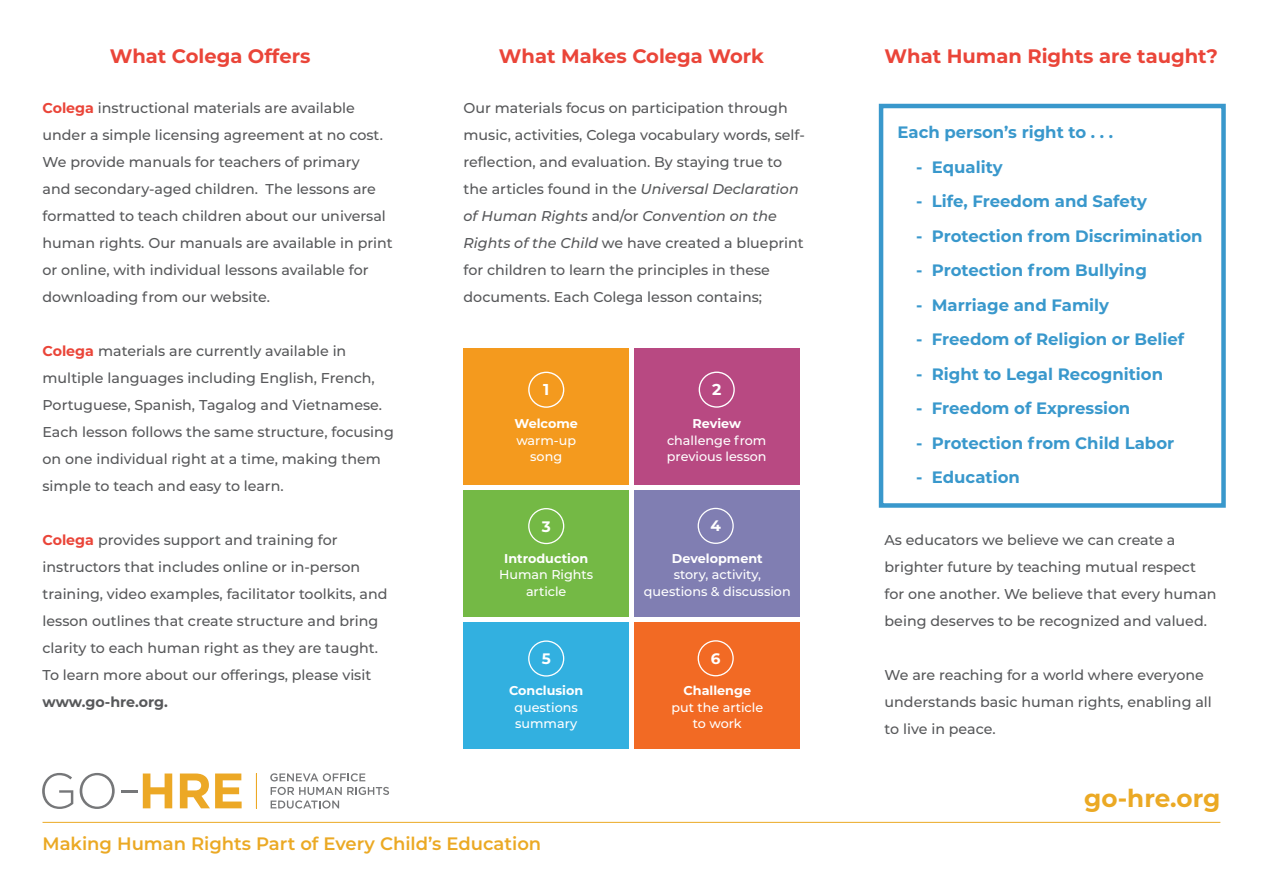
<style>
.page{position:relative;width:1263px;height:893px;background:#fff}
.page>*{position:absolute;margin:0;border:0;box-sizing:border-box;transform-origin:0 0}
.t1{font:700 24.6px "Montserrat";color:#eba924}
.t2{font:700 19.5px "Montserrat";color:#ea4539}
.t3{font:600 18px "Montserrat";color:#eba924}
.t4{font:700 16.5px "Montserrat";color:#3998cc}
.t5{font:700 15.75px "Montserrat Alternates";color:#fff}
.t6{font:700 15.15px "Montserrat Alternates";color:#fff}
.t7{font:500 14.25px/27px "Montserrat";color:#57585a}
.t8{font:700 14.25px "Montserrat";letter-spacing:-.01em;color:#57585a}
.t9{font:500 12.75px/16.5px "Montserrat";color:#fff;text-align:center}
.t10{font:700 12.75px "Montserrat";color:#fff}
.s1{font-weight:700;color:#ea4539}
.s2{font-style:italic}
</style>
<div class="page">
<hr style="left:43px;top:822px;width:1177px;height:1px;background:#eba924">
<div style="left:879px;top:104px;width:347px;height:404px;border:4px solid #3998cc"></div>
<svg style="left:42px;top:773px;width:31px;height:36px"></svg>
<svg style="left:80px;top:773px;width:35px;height:36px"></svg>
<hr style="left:121px;top:790px;width:16px;height:3px;background:#767779">
<svg style="left:143px;top:773px;width:29px;height:35px"></svg>
<svg style="left:180px;top:773px;width:62px;height:35px"></svg>
<hr style="left:256px;top:773px;width:1px;height:35px;background:#eca825">
<svg style="left:270px;top:773px;width:95px;height:8px"></svg>
<svg style="left:271px;top:787px;width:118px;height:22px"></svg>
<div style="left:464px;top:348px;width:165px;height:136px;background:#f49a1e"></div>
<div style="left:634px;top:348px;width:165px;height:136px;background:#b84982"></div>
<div style="left:528px;top:372px;width:36px;height:36px;border:1px solid #fff;border-radius:50%"></div>
<div style="left:699px;top:372px;width:36px;height:36px;border:1px solid #fff;border-radius:50%"></div>
<div style="left:464px;top:490px;width:165px;height:127px;background:#74b945"></div>
<div style="left:464px;top:622px;width:165px;height:127px;background:#32b0e0"></div>
<div style="left:528px;top:508px;width:36px;height:36px;border:1px solid #fff;border-radius:50%"></div>
<div style="left:528px;top:640px;width:36px;height:37px;border:1px solid #fff;border-radius:50%"></div>
<div style="left:634px;top:490px;width:165px;height:127px;background:#807eb2"></div>
<div style="left:634px;top:622px;width:165px;height:127px;background:#f26a24"></div>
<div style="left:698px;top:508px;width:36px;height:36px;border:1px solid #fff;border-radius:50%"></div>
<div style="left:698px;top:640px;width:36px;height:36px;border:1px solid #fff;border-radius:50%"></div>
<h2 class="t2" style="left:110px;top:42px;width:202px">What Colega Offers</h2>
<h2 class="t2" style="left:884px;top:42px;width:335px">What Human Rights are taught?</h2>
<h2 class="t2" style="left:499px;top:42px;width:267px">What Makes Colega Work</h2>
<p class="t7" style="left:43px;top:94px;width:352px"><span class="s1">Colega</span> instructional materials are available under a simple licensing agreement at no cost.<br>We provide manuals for teachers of primary<br>and secondary-aged children. The lessons are formatted to teach children about our universal human rights. Our manuals are available in print or online, with individual lessons available for downloading from our website.</p>
<p class="t7" style="left:43px;top:337px;width:353px"><span class="s1">Colega</span> materials are currently available in multiple languages including English, French, Portuguese, Spanish, Tagalog and Vietnamese.<br>Each lesson follows the same structure, focusing on one individual right at a time, making them simple to teach and easy to learn.</p>
<p class="t7" style="left:43px;top:526px;width:346px"><span class="s1">Colega</span> provides support and training for instructors that includes online or in-person training, video examples, facilitator toolkits, and lesson outlines that create structure and bring clarity to each human right as they are taught.<br>To learn more about our offerings, please visit</p>
<p class="t8" style="left:43px;top:692px;width:127px">www.go-hre.org.</p>
<p class="t7" style="left:464px;top:94px;width:343px">Our materials focus on participation through music, activities, Colega vocabulary words, self&shy;reflection, and evaluation. By staying true to the articles found in the <span class="s2">Universal Declaration of Human Rights</span> and/or <span class="s2">Convention on the Rights of the Child</span> we have created a blueprint for children to learn the principles in these documents. Each Colega lesson contains;</p>
<p class="t5" style="left:543px;top:378px;width:8px">1</p>
<p class="t5" style="left:712px;top:378px;width:11px">2</p>
<p class="t10" style="left:515px;top:415px;width:65px">Welcome</p>
<p class="t9" style="left:516px;top:432px;width:61px">warm-up song</p>
<p class="t10" style="left:692px;top:415px;width:50px">Review</p>
<p class="t9" style="left:667px;top:432px;width:101px;text-align:left">challenge from previous lesson</p>
<p class="t6" style="left:542px;top:515px;width:10px">3</p>
<p class="t6" style="left:710px;top:515px;width:12px">4</p>
<p class="t10" style="left:504px;top:549px;width:86px">Introduction</p>
<p class="t9" style="left:499px;top:566px;width:96px">Human Rights article</p>
<p class="t10" style="left:672px;top:549px;width:92px">Development</p>
<p class="t9" style="left:644px;top:566px;width:148px">story, activity, questions &amp; discussion</p>
<p class="t6" style="left:542px;top:648px;width:11px">5</p>
<p class="t6" style="left:711px;top:647px;width:11px">6</p>
<p class="t10" style="left:509px;top:682px;width:76px">Conclusion</p>
<p class="t9" style="left:514px;top:699px;width:65px;text-align:left">questions summary</p>
<p class="t10" style="left:683px;top:682px;width:69px">Challenge</p>
<p class="t9" style="left:671px;top:699px;width:93px">put the article to work</p>
<p class="t3" style="left:43px;top:831px;width:500px">Making Human Rights Part of Every Child’s Education</p>
<p class="t4" style="left:897px;top:120px;width:217px">Each person’s right to . . .</p>
<p class="t4" style="left:916px;top:155px;width:88px">- Equality</p>
<p class="t4" style="left:916px;top:189px;width:232px">- Life, Freedom and Safety</p>
<p class="t4" style="left:916px;top:224px;width:288px">- Protection from Discrimination</p>
<p class="t4" style="left:916px;top:258px;width:232px">- Protection from Bullying</p>
<p class="t4" style="left:916px;top:293px;width:194px">- Marriage and Family</p>
<p class="t4" style="left:916px;top:327px;width:270px">- Freedom of Religion or Belief</p>
<p class="t4" style="left:916px;top:362px;width:248px">- Right to Legal Recognition</p>
<p class="t4" style="left:916px;top:396px;width:216px">- Freedom of Expression</p>
<p class="t4" style="left:916px;top:431px;width:260px">- Protection from Child Labor</p>
<p class="t4" style="left:916px;top:465px;width:105px">- Education</p>
<p class="t7" style="left:884px;top:526px;width:333px">As educators we believe we can create a brighter future by teaching mutual respect for one another. We believe that every human being deserves to be recognized and valued.</p>
<p class="t7" style="left:884px;top:661px;width:329px">We are reaching for a world where everyone understands basic human rights, enabling all to live in peace.</p>
<h1 class="t1" style="left:1084px;top:781px;width:138px">go-hre.org</h1>
</div>
